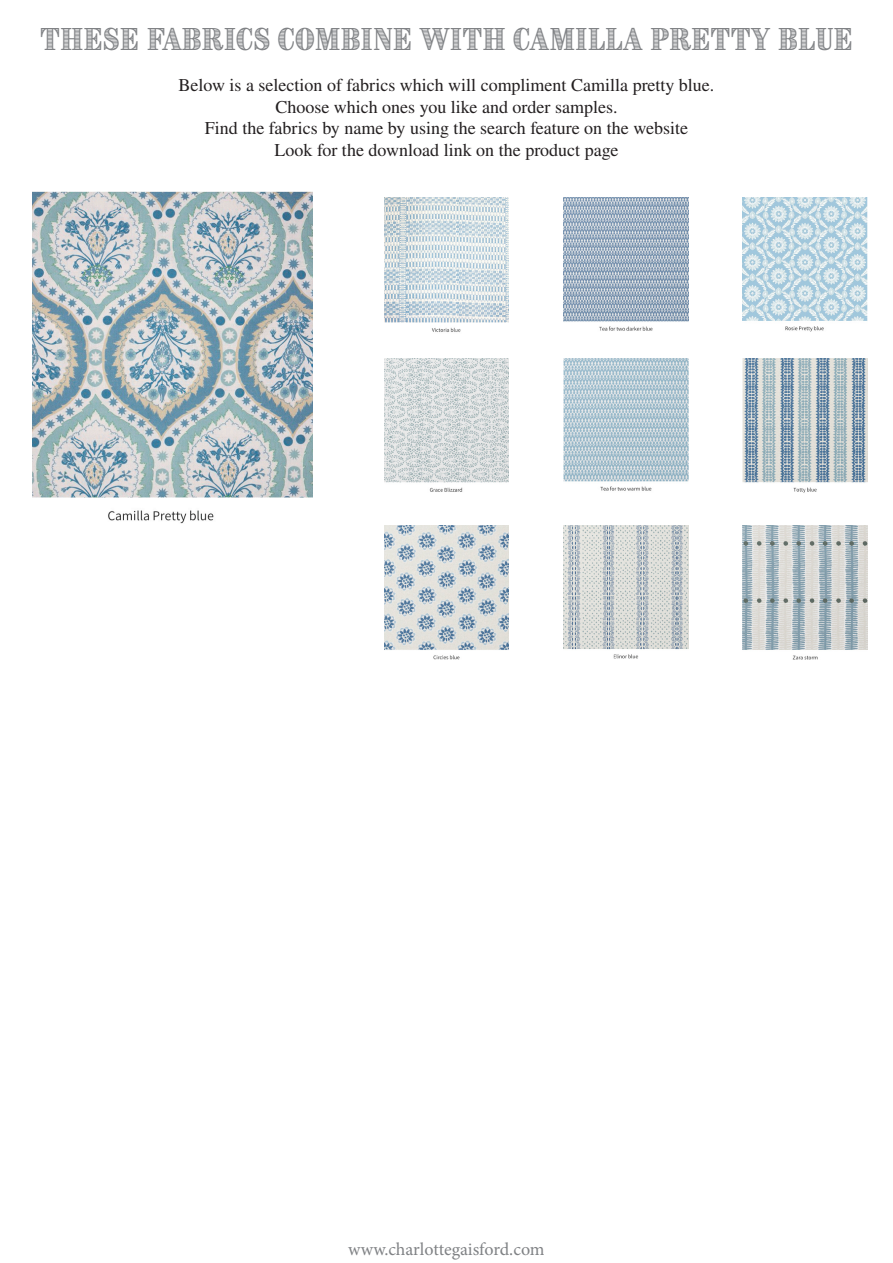
<style>
.page{position:relative;width:893px;height:1263px;background:#fff}
.page>*{position:absolute;margin:0;border:0;box-sizing:border-box;transform-origin:0 0}
.t1{font:27px "Brim Narrow Combined 1";color:#808285}
.t2{font:18px/21.6px "STIX General";color:#231f20;text-align:center}
.t3{font:18px "Minion Pro";letter-spacing:-.005em;color:#808285}
</style>
<div class="page">
<img style="left:32px;top:191px;width:281px;height:332px">
<img style="left:384px;top:198px;width:125px;height:134px">
<img style="left:563px;top:198px;width:125px;height:133px">
<img style="left:563px;top:358px;width:125px;height:133px">
<img style="left:563px;top:525px;width:125px;height:134px">
<img style="left:743px;top:358px;width:125px;height:135px">
<img style="left:743px;top:525px;width:125px;height:135px">
<img style="left:384px;top:358px;width:125px;height:134px">
<img style="left:384px;top:525px;width:125px;height:135px">
<img style="left:743px;top:198px;width:125px;height:134px">
<p class="t1" style="left:40px;top:21px;width:814px">THESE FABRICS COMBINE WITH CAMILLA PRETTY BLUE</p>
<p class="t2" style="left:179px;top:75px;width:537px">Below is a selection of fabrics which will compliment Camilla pretty blue.</p>
<p class="t2" style="left:205px;top:97px;width:485px">Choose which ones you like and order samples.<br>Find the fabrics by name by using the search feature on the website<br>Look for the download link on the product page</p>
<p class="t3" style="left:348px;top:1237px;width:198px">www.charlottegaisford.com</p>
</div>
